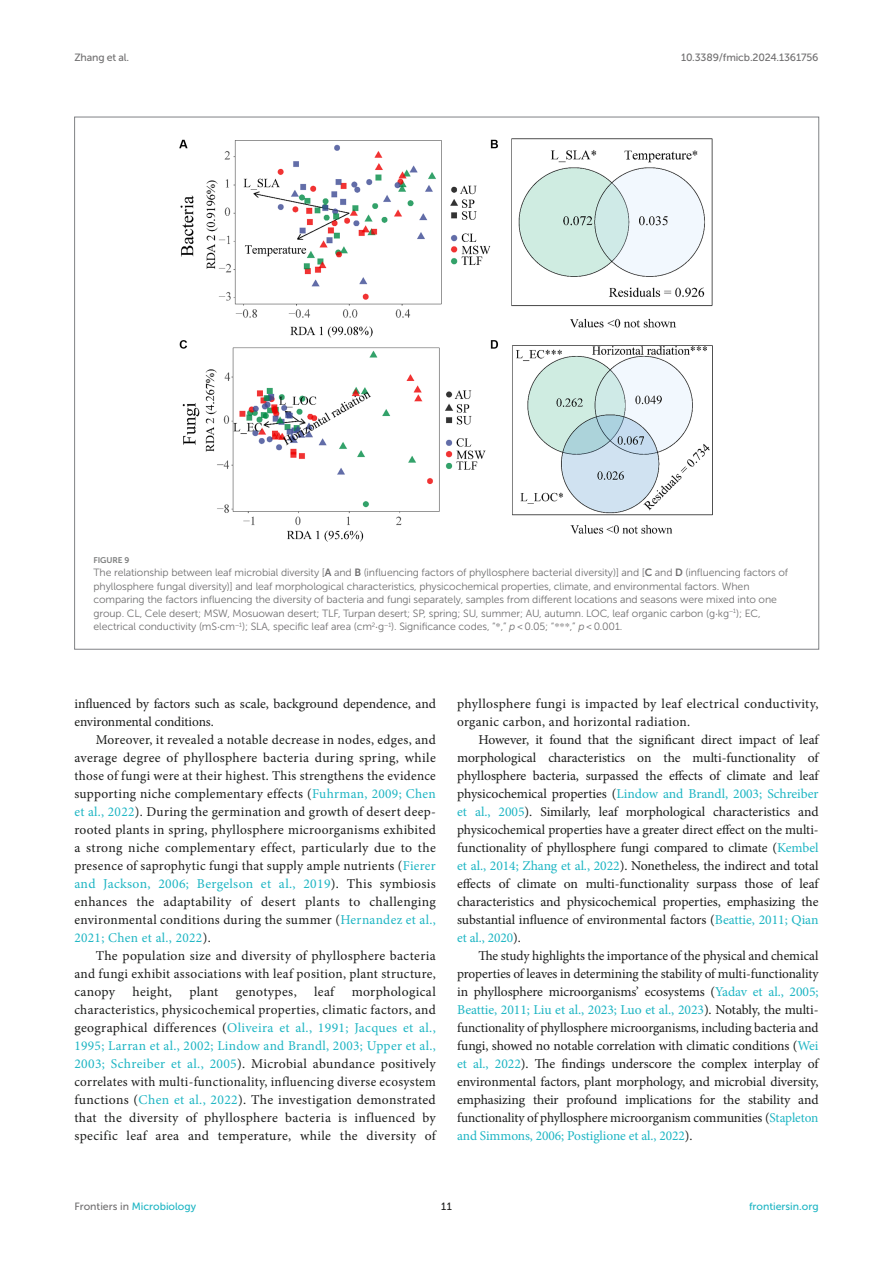
<style>
.page{position:relative;width:893px;height:1263px;background:#fff}
.page>*{position:absolute;margin:0;border:0;box-sizing:border-box;transform-origin:0 0}
.TEXT{font:13.5px/18px "Minion Pro";letter-spacing:.015em;color:#1b1c1b;text-align:justify}
.TEXT-2{font:13.5px/18px "Minion Pro";letter-spacing:-.005em;color:#1b1c1b}
.FIG_LEG{font:10.5px/13.5px "Museo Sans 300";letter-spacing:-.01em;color:#706f70}
.t1{font:10.5px "Museo Sans 500";color:#1db5c3}
.t2{font:10.5px "Museo Sans 500";letter-spacing:-.015em;color:#706f70}
.t3{font:10.5px "Museo Sans 500";color:#1b1c1b}
.FIG_HD{font:8.25px "Museo Sans 700";letter-spacing:-.01em;color:#7e7f7f}
.s1{font-family:"Museo Sans 700"}
.s2{font-family:"STIX General"}
.s3{font-style:italic}
.s4{color:#1db5c3}
.s5{color:#706f70}
</style>
<div class="page">
<img style="left:179px;top:138px;width:534px;height:404px">
<p class="t2" style="left:74px;top:51px;width:56px">Zhang et al.</p>
<p class="t2" style="left:681px;top:51px;width:139px">10.3389/fmicb.2024.1361756</p>
<p class="FIG_HD" style="left:94px;top:555px;width:37px">FIGURE 9</p>
<p class="FIG_LEG" style="left:94px;top:566px;width:696px">The relationship between leaf microbial diversity [<span class="s1">A</span> and <span class="s1">B</span> (influencing factors of phyllosphere bacterial diversity)] and [<span class="s1">C</span> and <span class="s1">D</span> (influencing factors of phyllosphere fungal diversity)] and leaf morphological characteristics, physicochemical properties, climate, and environmental factors. When comparing the factors influencing the diversity of bacteria and fungi separately, samples from different locations and seasons were mixed into one group. CL, Cele desert; MSW, Mosuowan desert; TLF, Turpan desert; SP, spring; SU, summer; AU, autumn. LOC, leaf organic carbon (g<span class="s2">⋅</span>kg<sup>−</sup><sup>1</sup>); EC, electrical conductivity (mS<span class="s2">⋅</span>cm<sup>−</sup><sup>1</sup>); SLA, specific leaf area (cm<sup>2</sup><span class="s2">⋅</span>g<sup>−</sup><sup>1</sup>). Significance codes, “<span class="s2">*</span>,” <span class="s3">p</span> &lt; 0.05; “<span class="s2">***</span>,” <span class="s3">p</span> &lt; 0.001.</p>
<p class="TEXT-2" style="left:74px;top:695px;width:363px">influenced by factors such as scale, background dependence, and environmental conditions.</p>
<p class="TEXT" style="left:74px;top:731px;width:363px;text-indent:21px">Moreover, it revealed a notable decrease in nodes, edges, and average degree of phyllosphere bacteria during spring, while those of fungi were at their highest. This strengthens the evidence supporting niche complementary effects (<span class="s4">Fuhrman, 2009; Chen et al., 2022</span>). During the germination and growth of desert deep&shy;rooted plants in spring, phyllosphere microorganisms exhibited a strong niche complementary effect, particularly due to the presence of saprophytic fungi that supply ample nutrients (<span class="s4">Fierer and Jackson, 2006; Bergelson et al., 2019</span>). This symbiosis enhances the adaptability of desert plants to challenging environmental conditions during the summer (<span class="s4">Hernandez et al., 2021; Chen et al., 2022</span>).</p>
<p class="TEXT" style="left:74px;top:947px;width:363px;text-indent:21px">The population size and diversity of phyllosphere bacteria and fungi exhibit associations with leaf position, plant structure, canopy</p>
<p class="TEXT" style="left:74px;top:983px;width:363px;text-indent:277px">morphological characteristics, physicochemical properties, climatic factors, and geographical differences (<span class="s4">Oliveira et al., 1991; Jacques et al., 1995; Larran et al., 2002; Lindow and Brandl, 2003; Upper et al., 2003; Schreiber et al., 2005</span>). Microbial abundance positively correlates with multi-functionality, influencing diverse ecosystem functions (<span class="s4">Chen et al., 2022</span>). The investigation demonstrated that the diversity of phyllosphere bacteria is influenced by specific leaf area and temperature, while the diversity of</p>
<p class="TEXT" style="left:133px;top:983px;width:41px">height,</p>
<p class="TEXT" style="left:189px;top:983px;width:31px">plant</p>
<p class="TEXT" style="left:236px;top:983px;width:62px">genotypes,</p>
<p class="TEXT" style="left:314px;top:983px;width:22px">leaf</p>
<p class="TEXT" style="left:457px;top:695px;width:363px">phyllosphere fungi is impacted by leaf electrical conductivity, organic carbon, and horizontal radiation.</p>
<p class="TEXT" style="left:457px;top:731px;width:363px;text-indent:21px">However, it found that the significant direct impact of leaf morphological characteristics on the multi-functionality of phyllosphere bacteria, surpassed the effects of climate and leaf physicochemical properties (<span class="s4">Lindow and Brandl, 2003; Schreiber et al., 2005</span>). Similarly, leaf morphological characteristics and physicochemical properties have a greater direct effect on the multi&shy;functionality of phyllosphere fungi compared to climate (<span class="s4">Kembel et al., 2014; Zhang et al., 2022</span>). Nonetheless, the indirect and total effects of climate on multi-functionality surpass those of leaf characteristics and physicochemical properties, emphasizing the substantial influence of environmental factors (<span class="s4">Beattie, 2011; Qian et al., 2020</span>).</p>
<p class="TEXT" style="left:457px;top:947px;width:363px;text-indent:21px">The study highlights the importance of the physical and chemical properties of leaves in determining the stability of multi-functionality in phyllosphere microorganisms’ ecosystems (<span class="s4">Yadav et al., 2005; Beattie, 2011; Liu et al., 2023; Luo et al., 2023</span>). Notably, the multi&shy;functionality of phyllosphere microorganisms, including bacteria and fungi, showed no notable correlation with climatic conditions (<span class="s4">Wei et al., 2022</span>). The findings underscore the complex interplay of environmental factors, plant morphology, and microbial diversity, emphasizing their profound implications for the stability and functionality of phyllosphere microorganism communities (<span class="s4">Stapleton and Simmons, 2006; Postiglione et al., 2022</span>).</p>
<p class="t1" style="left:74px;top:1200px;width:123px"><span class="s5">Frontiers in</span> Microbiology</p>
<p class="t3" style="left:441px;top:1200px;width:12px">11</p>
<p class="t1" style="left:749px;top:1200px;width:71px">frontiersin.org</p>
</div>
